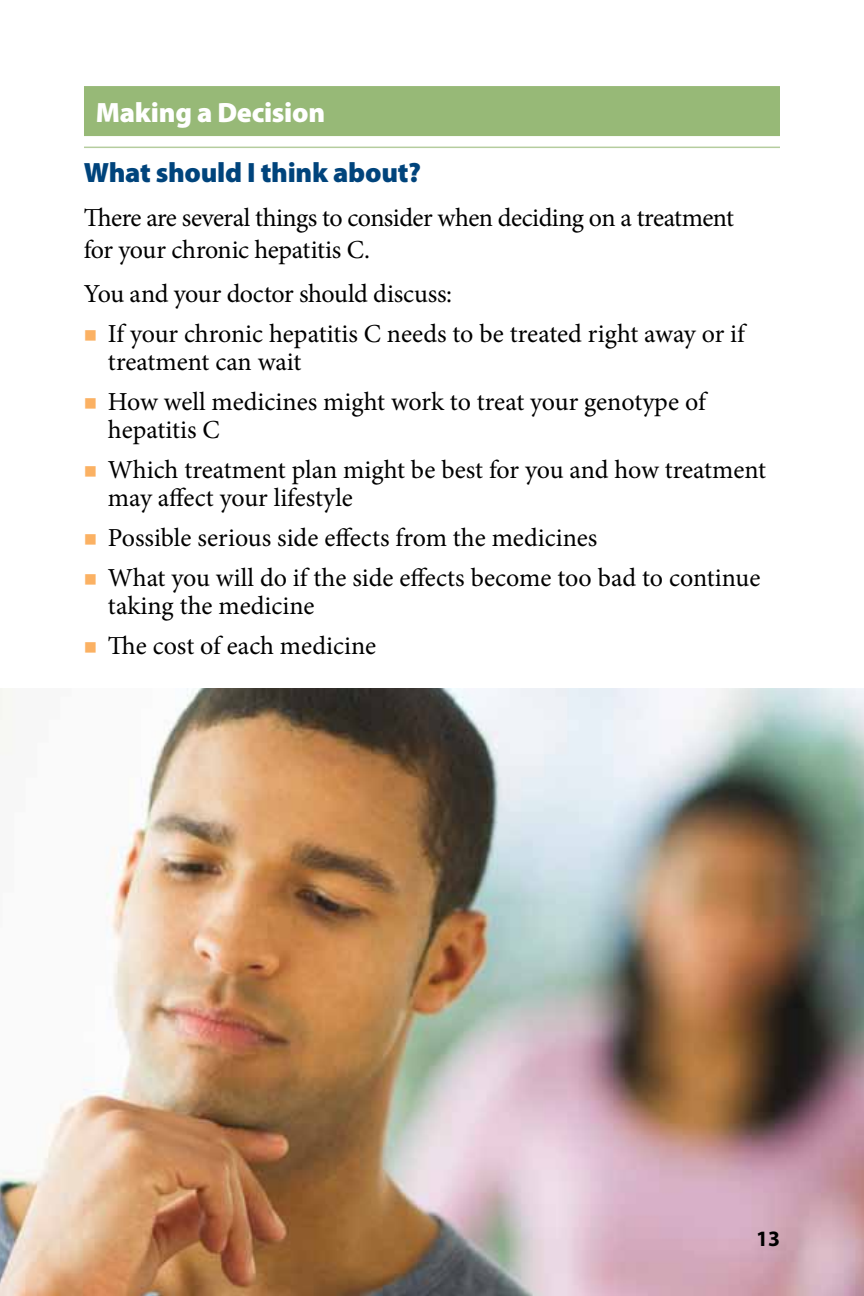
<style>
.page{position:relative;width:864px;height:1296px;background:#fff}
.page>*{position:absolute;margin:0;border:0;box-sizing:border-box;transform-origin:0 0}
.t1{font:900 28px "Myriad Pro";letter-spacing:-.01em;color:#00447c}
.t2{font:900 28px "Myriad Pro";letter-spacing:-.01em;color:#fff}
.t3{font:26px/40px "Minion Pro";letter-spacing:-.005em;color:#000}
.t4{font:700 22px "Myriad Pro";color:#000}
</style>
<div class="page">
<div style="left:84px;top:86px;width:696px;height:50px;background:#97b977"></div>
<hr style="left:84px;top:147px;width:696px;height:1px;background:#b5cd9e">
<img style="left:0;top:688px;width:864px;height:608px">
<p class="t2" style="left:96px;top:94px;width:231px">Making a Decision</p>
<p class="t1" style="left:84px;top:154px;width:339px">What should I think about?</p>
<p class="t3" style="left:84px;top:202px;width:652px;line-height:32px">There are several things to consider when deciding on a treatment for your chronic hepatitis C.</p>
<p class="t3" style="left:108px;top:274px;width:638px;text-indent:-24px">You and your doctor should discuss:<br>If your chronic hepatitis C needs to be treated right away or if</p>
<p class="t3" style="left:108px;top:342px;width:599px">treatment can wait<br>How well medicines might work to treat your genotype of</p>
<p class="t3" style="left:108px;top:410px;width:660px">hepatitis C<br>Which treatment plan might be best for you and how treatment</p>
<p class="t3" style="left:108px;top:478px;width:654px">may affect your lifestyle<br>Possible serious side effects from the medicines<br>What you will do if the side effects become too bad to continue</p>
<p class="t3" style="left:108px;top:586px;width:270px">taking the medicine<br>The cost of each medicine</p>
<p class="t4" style="left:756px;top:1224px;width:25px">13</p>
</div>
